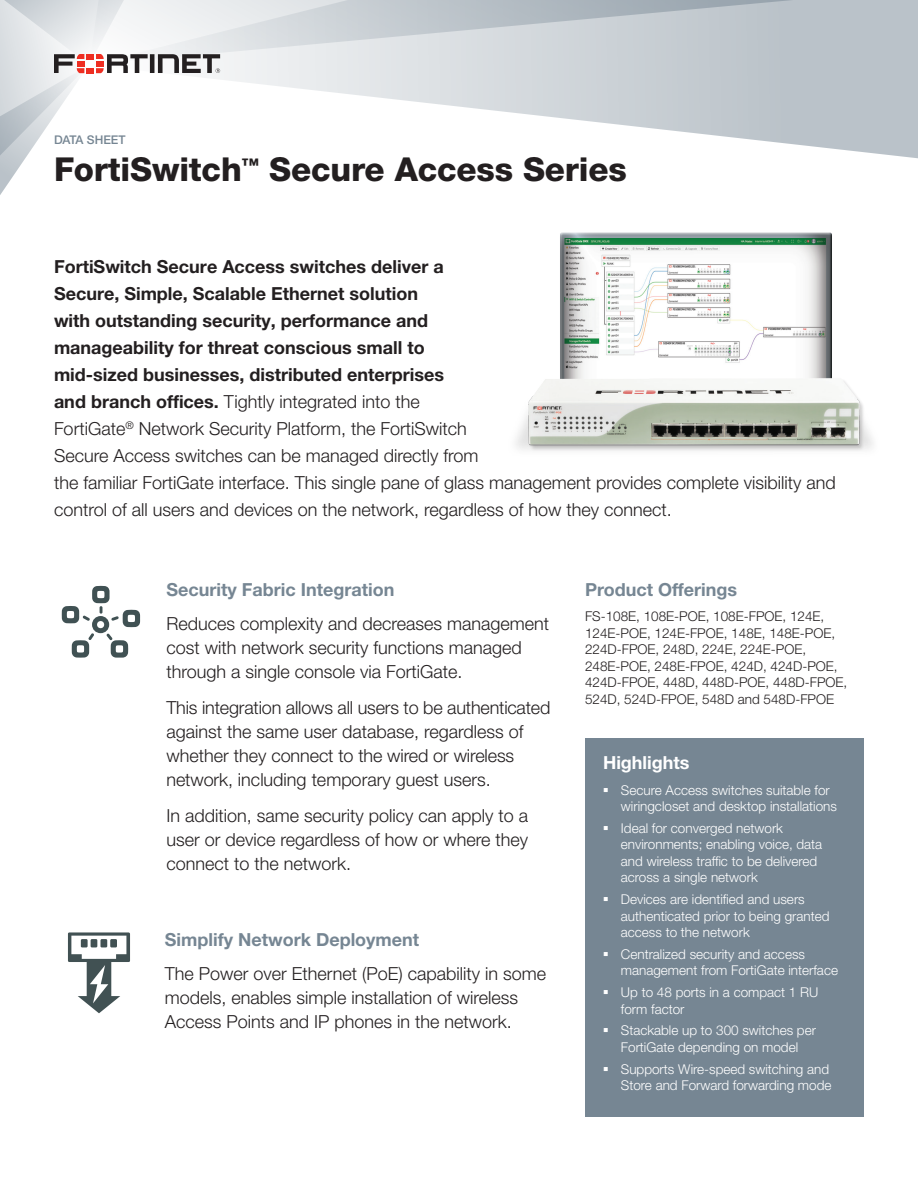
<style>
.page{position:relative;width:918px;height:1188px;background:#fff}
.page>*{position:absolute;margin:0;border:0;box-sizing:border-box;transform-origin:0 0}
.t1{font:800 33px "Helvetica Neue LT Std";letter-spacing:-.005em;color:#231f20}
.t2{font:300 18px/24px "Helvetica Neue LT Std";color:#231f20}
.t3{font:300 18px/27px "Helvetica Neue LT Pro";color:#231f20}
.t4{font:700 18px "Helvetica Neue LT Std";color:#768693}
.t5{font:700 18px "Helvetica Neue LT Std";color:#fff}
.t6{font:300 13.5px/16.5px "Helvetica Neue LT Std";color:#fff}
.t7{font:300 13.5px/16.5px "Helvetica Neue LT Pro";color:#231f20}
.t8{font:500 12px "Helvetica Neue LT Std";color:#768693}
.s1{font-weight:700}
</style>
<div class="page">
<svg style="left:220px;top:65px;width:698px;height:94px"></svg>
<svg style="left:220px;top:0;width:698px;height:65px;background:#c8ced3"></svg>
<svg style="left:0;top:0;width:220px;height:195px"></svg>
<div style="left:585px;top:738px;width:279px;height:378px;background:#768693"></div>
<img style="left:560px;top:232px;width:272px;height:140px">
<img style="left:516px;top:372px;width:357px;height:79px">
<svg style="left:62px;top:586px;width:78px;height:72px"></svg>
<svg style="left:68px;top:932px;width:62px;height:81px"></svg>
<div style="left:81px;top:939px;width:7px;height:8px;background:#415153"></div>
<div style="left:91px;top:939px;width:6px;height:8px;background:#415153"></div>
<div style="left:100px;top:939px;width:7px;height:8px;background:#415153"></div>
<div style="left:110px;top:939px;width:7px;height:8px;background:#415153"></div>
<p class="t8" style="left:54px;top:132px;width:73px">DATA SHEET</p>
<h1 class="t1" style="left:54px;top:150px;width:574px">FortiSwitch<sup>™</sup> Secure Access Series</h1>
<p class="t3" style="left:54px;top:253px;width:783px"><span class="s1">FortiSwitch Secure Access switches deliver a<br>Secure, Simple, Scalable Ethernet solution<br>with outstanding security, performance and<br>manageability for threat conscious small to<br>mid-sized businesses, distributed enterprises<br>and branch offices.</span> Tightly integrated into the<br>FortiGate<sup>®</sup> Network Security Platform, the FortiSwitch<br>Secure Access switches can be managed directly from<br>the familiar FortiGate interface. This single pane of glass management provides complete visibility and control of all users and devices on the network, regardless of how they connect.</p>
<p class="t4" style="left:166px;top:578px;width:229px">Security Fabric Integration</p>
<p class="t2" style="left:166px;top:611px;width:384px">Reduces complexity and decreases management cost with network security functions managed through a single console via FortiGate.</p>
<p class="t2" style="left:166px;top:695px;width:385px">This integration allows all users to be authenticated against the same user database, regardless of whether they connect to the wired or wireless network, including temporary guest users.</p>
<p class="t2" style="left:166px;top:803px;width:363px;text-align:justify">In addition, same security policy can apply to a user or device regardless of how or where they connect to the network.</p>
<p class="t4" style="left:165px;top:928px;width:256px">Simplify Network Deployment</p>
<p class="t2" style="left:165px;top:962px;width:383px">The Power over Ethernet (PoE) capability in some models, enables simple installation of wireless<br>Access Points and IP phones in the network.</p>
<p class="t4" style="left:585px;top:578px;width:154px">Product Offerings</p>
<p class="t7" style="left:585px;top:608px;width:264px">FS-108E, 108E-POE, 108E-FPOE, 124E, 124E-POE, 124E-FPOE, 148E, 148E-POE, 224D-FPOE, 248D, 224E, 224E-POE, 248E-POE, 248E-FPOE, 424D, 424D-POE, 424D-FPOE, 448D, 448D-POE, 448D-FPOE, 524D, 524D-FPOE, 548D and 548D-FPOE</p>
<p class="t5" style="left:603px;top:752px;width:88px">Highlights</p>
<p class="t6" style="left:621px;top:781px;width:218px;text-indent:-18px">▪ Secure Access switches suitable for wiringcloset and desktop installations</p>
<p class="t6" style="left:621px;top:820px;width:203px;text-indent:-18px">▪ Ideal for converged network environments; enabling voice, data and wireless traffic to be delivered across a single network</p>
<p class="t6" style="left:621px;top:891px;width:210px;text-indent:-18px">▪ Devices are identified and users authenticated prior to being granted access to the network</p>
<p class="t6" style="left:621px;top:946px;width:219px;text-indent:-18px">▪ Centralized security and access management from FortiGate interface</p>
<p class="t6" style="left:621px;top:984px;width:199px;text-indent:-18px">▪ Up to 48 ports in a compact 1 RU form factor</p>
<p class="t6" style="left:603px;top:1022px;width:215px;text-align:center">▪ Stackable up to 300 switches per<br>FortiGate depending on model</p>
<p class="t6" style="left:603px;top:1060px;width:230px;text-align:right">▪ Supports Wire-speed switching and<br>Store and Forward forwarding mode</p>
</div>
